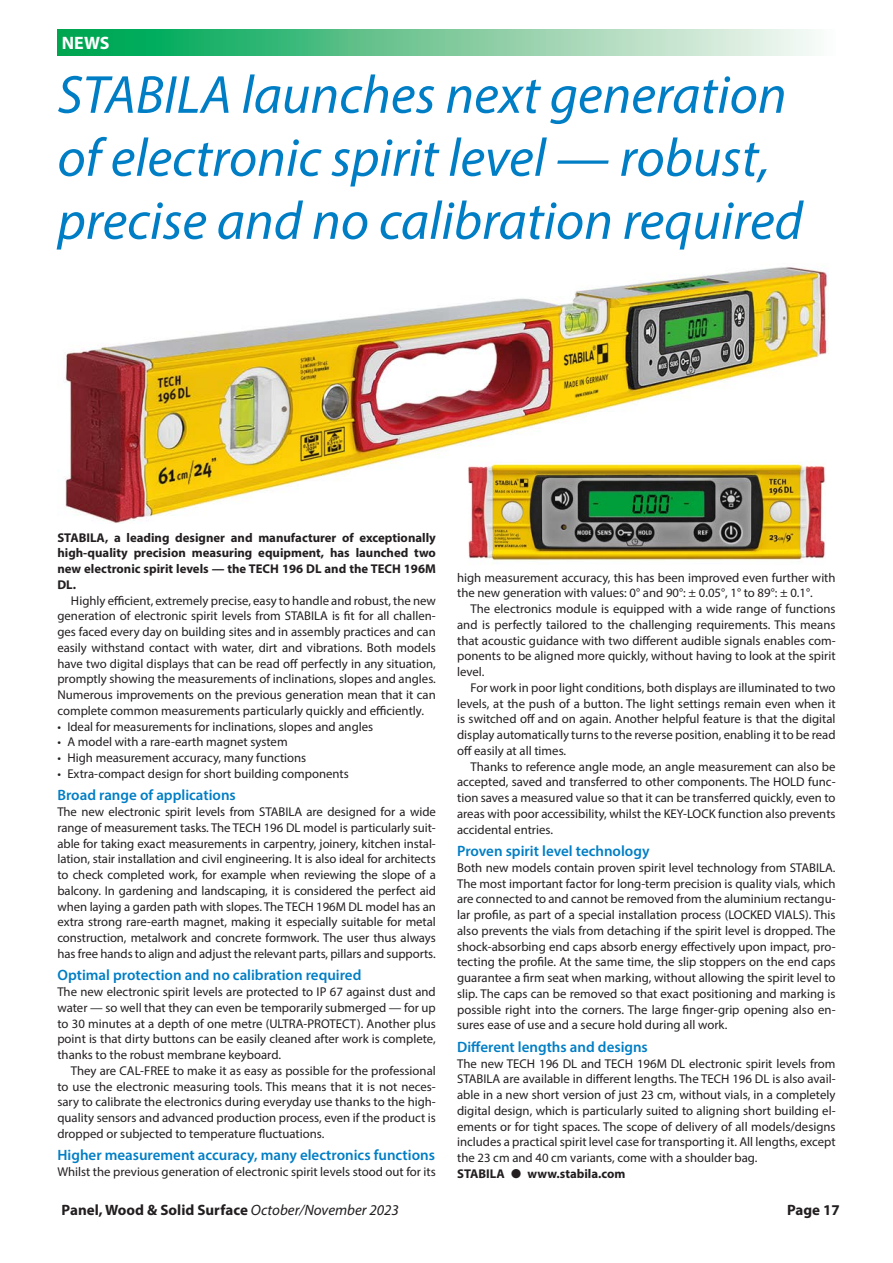
<style>
.page{position:relative;width:893px;height:1263px;background:#fff}
.page>*{position:absolute;margin:0;border:0;box-sizing:border-box;transform-origin:0 0}
.Heading{font:italic 54px/63px "Myriad Pro";color:#007ec5}
.Strap_line{font:700 18px "Myriad Pro";color:#fff}
.Subhead{font:600 15px "Myriad Pro";color:#007ec5}
.t1{font:700 15px "Myriad Pro";color:#231f20}
.First_paragraph_after_subhead{font:12.75px/15.8px "Myriad Pro";color:#231f20;text-align:justify}
.Body_copy{font:12.75px/15.8px "Myriad Pro";color:#231f20;text-align:justify}
.First_paragraph{font:700 12.75px/15.8px "Myriad Pro";color:#231f20;text-align:justify}
.s1{font-weight:400;font-style:italic}
</style>
<div class="page">
<div style="left:57px;top:30px;width:779px;height:25px;background:linear-gradient(to right,#00a047,#fff7f5)"></div>
<img style="left:64px;top:267px;width:765px;height:256px">
<img style="left:457px;top:451px;width:372px;height:112px">
<p class="Strap_line" style="left:62px;top:31px;width:49px">NEWS</p>
<p class="Heading" style="left:57px;top:62px;width:747px">STABILA launches next generation of electronic spirit level — robust, precise and no calibration required</p>
<p class="First_paragraph" style="left:57px;top:529px;width:380px">STABILA, a leading designer and manufacturer of exceptionally high-quality precision measuring equipment, has launched two new electronic spirit levels — the TECH 196 DL and the TECH 196M DL.</p>
<p class="Body_copy" style="left:57px;top:592px;width:380px;text-indent:14px">Highly efficient, extremely precise, easy to handle and robust, the new generation of electronic spirit levels from STABILA is fit for all challen&shy;ges faced every day on building sites and in assembly practices and can easily withstand contact with water, dirt and vibrations. Both models have two digital displays that can be read off perfectly in any situation, promptly showing the measurements of inclinations, slopes and angles.<br>Numerous improvements on the previous generation mean that it can complete common measurements particularly quickly and efficiently.</p>
<p class="First_paragraph_after_subhead" style="left:57px;top:718px;width:317px">• Ideal for measurements for inclinations, slopes and angles</p>
<p class="First_paragraph_after_subhead" style="left:57px;top:734px;width:232px">• A model with a rare-earth magnet system</p>
<p class="First_paragraph_after_subhead" style="left:57px;top:750px;width:250px">• High measurement accuracy, many functions</p>
<p class="First_paragraph_after_subhead" style="left:57px;top:765px;width:293px">• Extra-compact design for short building components</p>
<p class="Subhead" style="left:57px;top:786px;width:180px">Broad range of applications</p>
<p class="First_paragraph_after_subhead" style="left:57px;top:804px;width:380px">The new electronic spirit levels from STABILA are designed for a wide range of measurement tasks. The TECH 196 DL model is particularly suit&shy;able for taking exact measurements in carpentry, joinery, kitchen instal&shy;lation, stair installation and civil engineering. It is also ideal for architects to check completed work, for example when reviewing the slope of a balcony. In gardening and landscaping, it is considered the perfect aid when laying a garden path with slopes. The TECH 196M DL model has an extra strong rare-earth magnet, making it especially suitable for metal construction, metalwork and concrete formwork. The user thus always has free hands to align and adjust the relevant parts, pillars and supports.</p>
<p class="Subhead" style="left:57px;top:966px;width:306px">Optimal protection and no calibration required</p>
<p class="First_paragraph_after_subhead" style="left:57px;top:984px;width:380px">The new electronic spirit levels are protected to IP 67 against dust and water — so well that they can even be temporarily submerged — for up to 30 minutes at a depth of one metre (ULTRA-PROTECT). Another plus point is that dirty buttons can be easily cleaned after work is complete, thanks to the robust membrane keyboard.</p>
<p class="Body_copy" style="left:57px;top:1062px;width:380px;text-indent:14px">They are CAL-FREE to make it as easy as possible for the professional to use the electronic measuring tools. This means that it is not neces&shy;sary to calibrate the electronics during everyday use thanks to the high&shy;quality sensors and advanced production process, even if the product is dropped or subjected to temperature fluctuations.</p>
<p class="Subhead" style="left:57px;top:1146px;width:379px">Higher measurement accuracy, many electronics functions</p>
<p class="First_paragraph_after_subhead" style="left:57px;top:1164px;width:380px">Whilst the previous generation of electronic spirit levels stood out for its</p>
<p class="First_paragraph_after_subhead" style="left:457px;top:569px;width:380px">high measurement accuracy, this has been improved even further with the new generation with values: 0° and 90°: ± 0.05°, 1° to 89°: ± 0.1°.</p>
<p class="Body_copy" style="left:457px;top:601px;width:380px;text-indent:14px">The electronics module is equipped with a wide range of functions and is perfectly tailored to the challenging requirements. This means that acoustic guidance with two different audible signals enables com&shy;ponents to be aligned more quickly, without having to look at the spirit level.</p>
<p class="Body_copy" style="left:457px;top:679px;width:380px;text-indent:14px">For work in poor light conditions, both displays are illuminated to two levels, at the push of a button. The light settings remain even when it is switched off and on again. Another helpful feature is that the digital display automatically turns to the reverse position, enabling it to be read off easily at all times.</p>
<p class="Body_copy" style="left:457px;top:758px;width:380px;text-indent:14px">Thanks to reference angle mode, an angle measurement can also be accepted, saved and transferred to other components. The HOLD func&shy;tion saves a measured value so that it can be transferred quickly, even to areas with poor accessibility, whilst the KEY-LOCK function also prevents accidental entries.</p>
<p class="Subhead" style="left:457px;top:841px;width:194px">Proven spirit level technology</p>
<p class="First_paragraph_after_subhead" style="left:457px;top:859px;width:380px">Both new models contain proven spirit level technology from STABILA.<br>The most important factor for long-term precision is quality vials, which are connected to and cannot be removed from the aluminium rectangu&shy;lar profile, as part of a special installation process (LOCKED VIALS). This also prevents the vials from detaching if the spirit level is dropped. The shock-absorbing end caps absorb energy effectively upon impact, pro&shy;tecting the profile. At the same time, the slip stoppers on the end caps guarantee a firm seat when marking, without allowing the spirit level to slip. The caps can be removed so that exact positioning and marking is possible right into the corners. The large finger-grip opening also en&shy;sures ease of use and a secure hold during all work.</p>
<p class="Subhead" style="left:457px;top:1037px;width:192px">Different lengths and designs</p>
<p class="First_paragraph_after_subhead" style="left:457px;top:1055px;width:380px">The new TECH 196 DL and TECH 196M DL electronic spirit levels from STABILA are available in different lengths. The TECH 196 DL is also avail&shy;able in a new short version of just 23 cm, without vials, in a completely digital design, which is particularly suited to aligning short building el&shy;ements or for tight spaces. The scope of delivery of all models/designs includes a practical spirit level case for transporting it. All lengths, except the 23 cm and 40 cm variants, come with a shoulder bag.</p>
<p class="First_paragraph" style="left:457px;top:1165px;width:170px">STABILA ● www.stabila.com</p>
<p class="t1" style="left:62px;top:1200px;width:339px">Panel, Wood &amp; Solid Surface <span class="s1">October/November 2023</span></p>
<p class="t1" style="left:787px;top:1200px;width:54px">Page 17</p>
</div>
